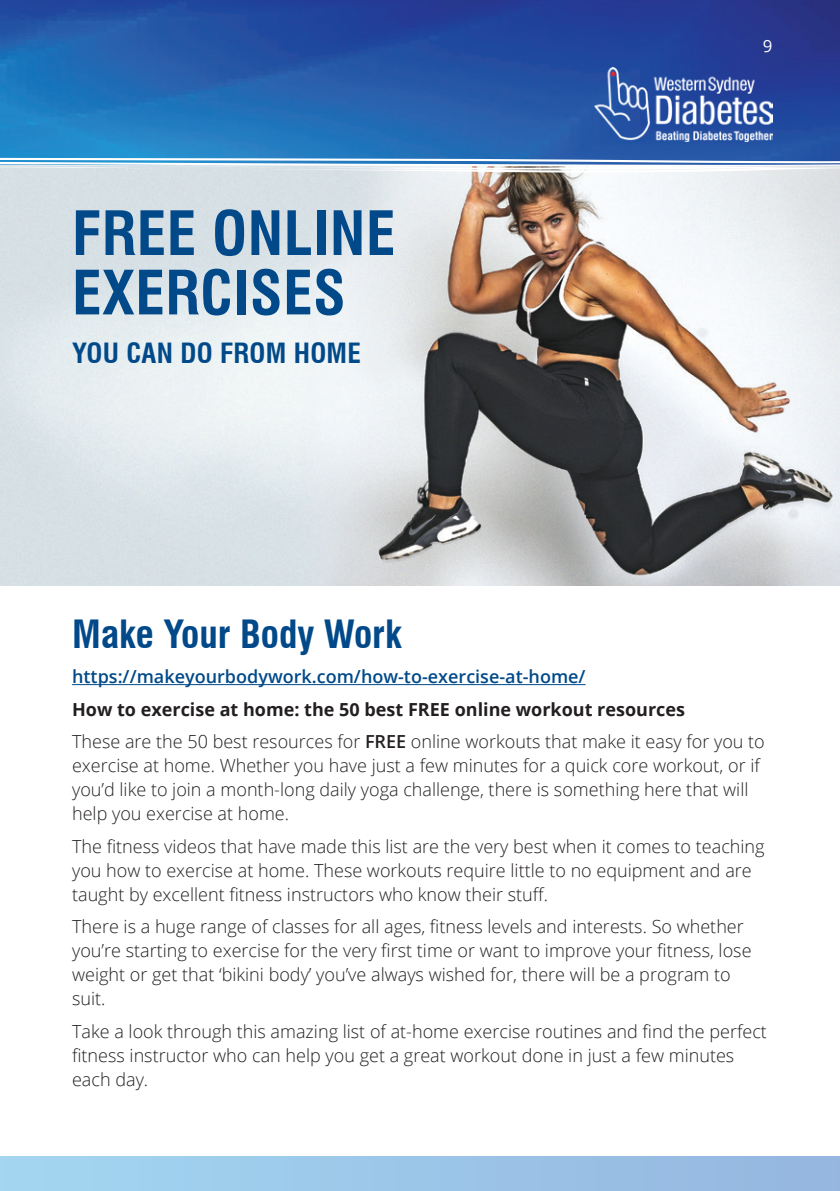
<style>
.page{position:relative;width:840px;height:1191px;background:#fff}
.page>*{position:absolute;margin:0;border:0;box-sizing:border-box;transform-origin:0 0}
.Banner_Header{font:700 condensed 59.4px/59.4px "Swiss 721 BT";letter-spacing:.01em;color:#014989}
.Header_1{font:700 condensed 38px "Swiss 721 BT";color:#014989}
.Banner_Header-2{font:700 condensed 27.2px "Swiss 721 BT";letter-spacing:.01em;color:#014989}
.Body_new{font:300 18px/24px "Open Sans";color:#231f20}
.Body_new-2{font:700 18px "Open Sans";color:#231f20}
.Body_new-3{font:600 18px "Open Sans";color:#014989}
.t1{font:16.8px "Open Sans";color:#fff}
.s1{font-weight:600}
</style>
<div class="page">
<img style="left:0;top:0;width:839px;height:585px">
<div style="left:0;top:1156px;width:839px;height:35px;background:linear-gradient(to right,#a3d6f1,#95b6df)"></div>
<img style="left:594px;top:67px;width:178px;height:74px">
<svg style="left:0;top:157px;width:839px;height:16px"></svg>
<hr style="left:72px;top:684px;width:513px;height:1px;background:#014989">
<p class="Banner_Header" style="left:72px;top:204px;width:324px">FREE ONLINE<br>EXERCISES</p>
<p class="Banner_Header-2" style="left:72px;top:337px;width:290px">YOU CAN DO FROM HOME</p>
<p class="t1" style="left:762px;top:34px;width:11px">9</p>
<p class="Header_1" style="left:72px;top:612px;width:331px">Make Your Body Work</p>
<p class="Body_new-3" style="left:72px;top:664px;width:515px">https://makeyourbodywork.com/how-to-exercise-at-home/</p>
<p class="Body_new-2" style="left:72px;top:696px;width:614px">How to exercise at home: the 50 best FREE online workout resources</p>
<p class="Body_new" style="left:72px;top:729px;width:693px">These are the 50 best resources for <span class="s1">FREE</span> online workouts that make it easy for you to exercise at home. Whether you have just a few minutes for a quick core workout, or if you’d like to join a month-long daily yoga challenge, there is something here that will help you exercise at home.</p>
<p class="Body_new" style="left:72px;top:834px;width:693px">The fitness videos that have made this list are the very best when it comes to teaching you how to exercise at home. These workouts require little to no equipment and are taught by excellent fitness instructors who know their stuff.</p>
<p class="Body_new" style="left:72px;top:914px;width:680px">There is a huge range of classes for all ages, fitness levels and interests. So whether you’re starting to exercise for the very first time or want to improve your fitness, lose weight or get that ‘bikini body’ you’ve always wished for, there will be a program to suit.</p>
<p class="Body_new" style="left:72px;top:1019px;width:696px">Take a look through this amazing list of at-home exercise routines and find the perfect fitness instructor who can help you get a great workout done in just a few minutes each day.</p>
</div>
